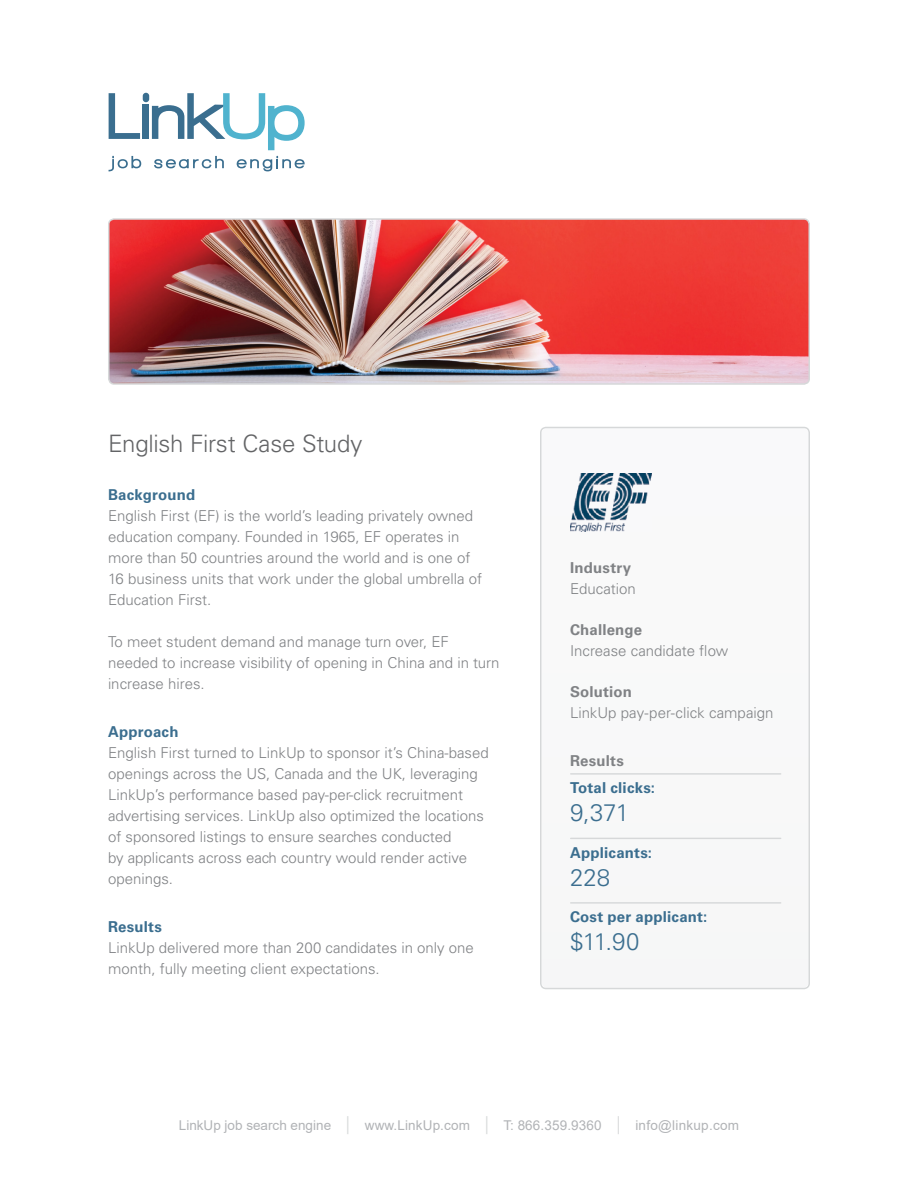
<style>
.page{position:relative;width:918px;height:1188px;background:#fff}
.page>*{position:absolute;margin:0;border:0;box-sizing:border-box;transform-origin:0 0}
.t1{font:300 24px "Univers LT Std";letter-spacing:-.01em;color:#636466}
.t2{font:300 24px "Univers LT Std";letter-spacing:-.005em;color:#3b6e8f}
.t3{font:300 15px/21px "Univers LT Std";color:#808285}
.t4{font:700 15px "Univers LT Std";letter-spacing:.015em;color:#3b6e8f}
.t5{font:700 15px "Univers LT Std";letter-spacing:.01em;color:#808285}
.t6{font:13.5px "Arial";letter-spacing:.01em;color:#b1b3b6}
.s1{font-size:18.9px;color:#d6d8d9}
</style>
<div class="page">
<svg style="left:109px;top:93px;width:31px;height:46px"></svg>
<div style="left:143px;top:105px;width:6px;height:34px;background:#3a6e8f"></div>
<svg style="left:152px;top:93px;width:153px;height:57px"></svg>
<svg style="left:109px;top:156px;width:32px;height:15px"></svg>
<svg style="left:154px;top:156px;width:70px;height:12px"></svg>
<svg style="left:237px;top:156px;width:68px;height:15px"></svg>
<div style="left:143px;top:93px;width:6px;height:9px;background:#3a6e8f;border-radius:3px"></div>
<svg style="left:540px;top:427px;width:270px;height:562px"></svg>
<img style="left:109px;top:219px;width:700px;height:165px;border-radius:5px">
<div style="left:108px;top:218px;width:702px;height:167px;border:2px solid #d6d8d9;border-radius:5px"></div>
<img style="left:570px;top:474px;width:81px;height:58px">
<hr style="left:571px;top:773px;width:210px;height:2px;background:#d6d8d9">
<hr style="left:571px;top:838px;width:210px;height:1px;background:#d6d8d9">
<hr style="left:571px;top:902px;width:210px;height:2px;background:#d6d8d9">
<h1 class="t1" style="left:108px;top:434px;width:256px">English First Case Study</h1>
<p class="t4" style="left:108px;top:489px;width:89px">Background</p>
<p class="t3" style="left:108px;top:506px;width:376px">English First (EF) is the world’s leading privately owned education company. Founded in 1965, EF operates in more than 50 countries around the world and is one of 16 business units that work under the global umbrella of Education First.</p>
<p class="t3" style="left:108px;top:632px;width:393px">To meet student demand and manage turn over, EF needed to increase visibility of opening in China and in turn increase hires.</p>
<p class="t4" style="left:108px;top:726px;width:72px">Approach</p>
<p class="t3" style="left:108px;top:743px;width:382px">English First turned to LinkUp to sponsor it’s China-based openings across the US, Canada and the UK, leveraging LinkUp’s performance based pay-per-click recruitment advertising services. LinkUp also optimized the locations of sponsored listings to ensure searches conducted<br>by applicants across each country would render active openings.</p>
<p class="t4" style="left:108px;top:921px;width:55px">Results</p>
<p class="t3" style="left:108px;top:938px;width:367px">LinkUp delivered more than 200 candidates in only one month, fully meeting client expectations.</p>
<p class="t5" style="left:570px;top:562px;width:63px">Industry</p>
<p class="t3" style="left:570px;top:579px;width:67px">Education</p>
<p class="t5" style="left:570px;top:624px;width:74px">Challenge</p>
<p class="t3" style="left:570px;top:641px;width:160px">Increase candidate flow</p>
<p class="t5" style="left:570px;top:686px;width:63px">Solution</p>
<p class="t3" style="left:570px;top:704px;width:205px">LinkUp pay-per-click campaign</p>
<p class="t5" style="left:570px;top:754px;width:55px">Results</p>
<p class="t4" style="left:570px;top:782px;width:87px">Total clicks:</p>
<h1 class="t2" style="left:570px;top:803px;width:61px">9,371</h1>
<p class="t4" style="left:570px;top:847px;width:84px">Applicants:</p>
<h1 class="t2" style="left:570px;top:868px;width:42px">228</h1>
<p class="t4" style="left:570px;top:911px;width:139px">Cost per applicant:</p>
<h1 class="t2" style="left:570px;top:932px;width:71px">$11.90</h1>
<p class="t6" style="left:179px;top:1118px;width:562px">LinkUp job search engine <span class="s1">|</span> www.LinkUp.com <span class="s1">|</span> T: 866.359.9360 <span class="s1">|</span> info@linkup.com</p>
</div>
